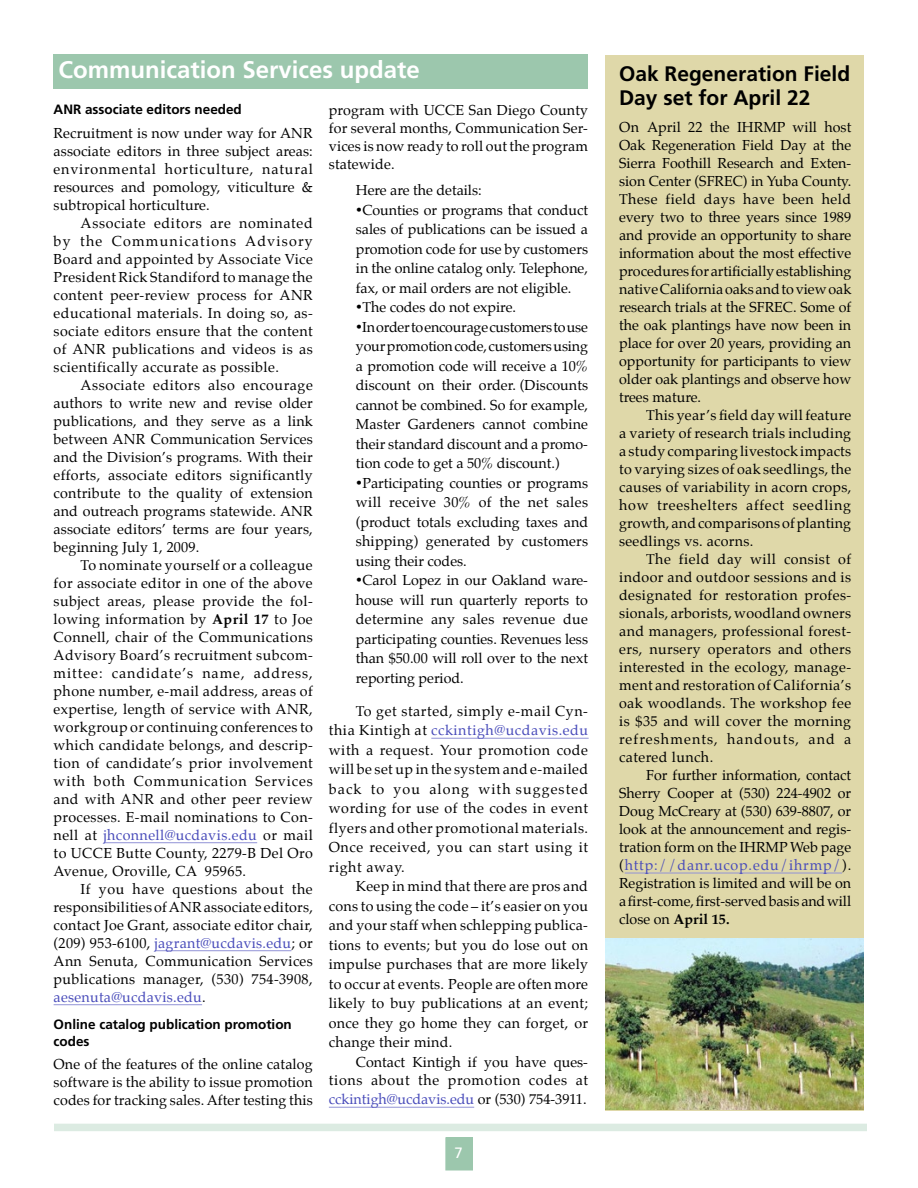
<style>
.page{position:relative;width:918px;height:1188px;background:#fff}
.page>*{position:absolute;margin:0;border:0;box-sizing:border-box;transform-origin:0 0}
.Hed16{font:700 24px "Frutiger";color:#fff}
.Hed14{font:700 21px/24px "Frutiger";color:#000}
.t1{font:15px "Frutiger";color:#fff}
.BodyTXT2{font:14.25px/18px "Palatino";letter-spacing:.02em;color:#000;text-align:justify}
.BodyTXT1{font:14.25px/18px "Palatino";color:#000;text-align:justify}
.BodyTXT2-2{font:14.25px/18px "Palatino";letter-spacing:.04em;color:#000;text-align:right}
.BodyTXT2-3{font:14.25px "Palatino";color:#484bba}
.BodyTXT2-4{font:14.25px "Palatino";color:#000}
.subhed{font:700 13.5px/16.5px "Frutiger";color:#000}
.s1{color:#484bba}
.s2{font-weight:700}
.s3{color:#000}
</style>
<div class="page">
<div style="left:446px;top:1138px;width:26px;height:32px;background:#9cc7ad"></div>
<div style="left:446px;top:1137px;width:27px;height:33px;border:1px solid #9cc7ad"></div>
<div style="left:54px;top:1124px;width:813px;height:7px;background:#dcebe2"></div>
<hr style="left:103px;top:842px;width:154px;height:1px;background:#9193d6">
<hr style="left:155px;top:950px;width:136px;height:1px;background:#9193d6">
<hr style="left:54px;top:1004px;width:148px;height:1px;background:#9193d6">
<hr style="left:431px;top:738px;width:158px;height:1px;background:#9193d6">
<hr style="left:329px;top:1107px;width:145px;height:1px;background:#9193d6">
<div style="left:53px;top:54px;width:535px;height:34px;background:#9cc7ad"></div>
<div style="left:605px;top:56px;width:258px;height:1055px;background:#dfd8a9"></div>
<hr style="left:625px;top:873px;width:217px;height:1px;background:#9193d6">
<img style="left:605px;top:938px;width:258px;height:171px">
<p class="Hed16" style="left:59px;top:56px;width:363px">Communication Services update</p>
<p class="Hed14" style="left:619px;top:62px;width:233px">Oak Regeneration Field<br>Day set for April 22</p>
<p class="BodyTXT1" style="left:619px;top:118px;width:234px">On April 22 the IHRMP will host Oak Regeneration Field Day at the Sierra Foothill Research and Exten&shy;sion Center (SFREC) in Yuba County.<br>These field days have been held every two to three years since 1989 and provide an opportunity to share information about the most effective procedures for artificially establishing native California oaks and to view oak research trials at the SFREC. Some of the oak plantings have now been in place for over 20 years, providing an opportunity for participants to view older oak plantings and observe how trees mature.</p>
<p class="BodyTXT2" style="left:619px;top:406px;width:234px;text-indent:27px">This year’s field day will feature a variety of research trials including a study comparing livestock impacts to varying sizes of oak seedlings, the causes of variability in acorn crops, how treeshelters affect seedling growth, and comparisons of planting seedlings vs. acorns.</p>
<p class="BodyTXT2" style="left:619px;top:550px;width:234px;text-indent:27px">The field day will consist of indoor and outdoor sessions and is designated for restoration profes&shy;sionals, arborists, woodland owners and managers, professional forest&shy;ers, nursery operators and others interested in the ecology, manage&shy;ment and restoration of California’s oak woodlands. The workshop fee is $35 and will cover the morning refreshments, handouts, and a catered lunch.</p>
<p class="BodyTXT2" style="left:619px;top:766px;width:234px;text-indent:27px">For further information, contact Sherry Cooper at (530) 224-4902 or Doug McCreary at (530) 639-8807, or look at the announcement and regis&shy;tration form on the IHRMP Web page (<span class="s1">http://danr.ucop.edu/ihrmp/</span>).<br>Registration is limited and will be on a first-come, first-served basis and will close on <span class="s2">April 15.</span></p>
<p class="BodyTXT1" style="left:329px;top:101px;width:261px">program with UCCE San Diego County for several months, Communication Ser&shy;vices is now ready to roll out the program statewide.</p>
<p class="BodyTXT2-4" style="left:356px;top:179px;width:127px">Here are the details:</p>
<p class="BodyTXT1" style="left:356px;top:200px;width:234px;line-height:19.5px">•Counties or programs that conduct sales of publications can be issued a promotion code for use by customers in the online catalog only. Telephone, fax, or mail orders are not eligible.</p>
<p class="BodyTXT1" style="left:356px;top:298px;width:162px">•The codes do not expire.</p>
<p class="BodyTXT1" style="left:356px;top:317px;width:234px;line-height:19.5px">•In order to encourage customers to use your promotion code, customers using a promotion code will receive a 10% discount on their order. (Discounts cannot be combined. So for example, Master Gardeners cannot combine their standard discount and a promo&shy;tion code to get a 50% discount.)</p>
<p class="BodyTXT1" style="left:356px;top:473px;width:234px;line-height:19.5px">•Participating counties or programs will receive 30% of the net sales (product totals excluding taxes and shipping) generated by customers using their codes.</p>
<p class="BodyTXT1" style="left:356px;top:571px;width:234px;line-height:19.5px">•Carol Lopez in our Oakland ware&shy;house will run quarterly reports to determine any sales revenue due participating counties. Revenues less than $50.00 will roll over to the next reporting period.</p>
<p class="BodyTXT2" style="left:329px;top:701px;width:261px;line-height:19.5px;text-indent:27px">To get started, simply e-mail Cyn&shy;thia Kintigh at <span class="s1">cckintigh@ucdavis.edu </span>with a request. Your promotion code will be set up in the system and e-mailed back to you along with suggested wording for use of the codes in event flyers and other promotional materials.<br>Once received, you can start using it right away.</p>
<p class="BodyTXT2" style="left:329px;top:877px;width:261px;line-height:19.5px;text-indent:27px">Keep in mind that there are pros and cons to using the code – it’s easier on you and your staff when schlepping publica&shy;tions to events; but you do lose out on impulse purchases that are more likely to occur at events. People are often more likely to buy publications at an event; once they go home they can forget, or change their mind.</p>
<p class="BodyTXT2-2" style="left:329px;top:1053px;width:261px">Contact Kintigh if you have ques&shy;tions about the promotion codes at</p>
<p class="BodyTXT2-3" style="left:329px;top:1088px;width:259px">cckintigh@ucdavis.edu <span class="s3">or (530) 754-3911.</span></p>
<p class="subhed" style="left:54px;top:101px;width:190px">ANR associate editors needed</p>
<p class="BodyTXT1" style="left:54px;top:124px;width:261px">Recruitment is now under way for ANR associate editors in three subject areas: environmental horticulture, natural resources and pomology, viticulture &amp; subtropical horticulture.</p>
<p class="BodyTXT2" style="left:54px;top:214px;width:261px;text-indent:27px">Associate editors are nominated by the Communications Advisory Board and appointed by Associate Vice President Rick Standiford to manage the content peer-review process for ANR educational materials. In doing so, as&shy;sociate editors ensure that the content of ANR publications and videos is as scientifically accurate as possible.</p>
<p class="BodyTXT2" style="left:54px;top:376px;width:261px;text-indent:27px">Associate editors also encourage authors to write new and revise older publications, and they serve as a link between ANR Communication Services and the Division’s programs. With their efforts, associate editors significantly contribute to the quality of extension and outreach programs statewide. ANR associate editors’ terms are four years, beginning July 1, 2009.</p>
<p class="BodyTXT2" style="left:54px;top:556px;width:261px;text-indent:27px">To nominate yourself or a colleague for associate editor in one of the above subject areas, please provide the fol&shy;lowing information by <span class="s2">April 17</span> to Joe Connell, chair of the Communications Advisory Board’s recruitment subcom&shy;mittee: candidate’s name, address, phone number, e-mail address, areas of expertise, length of service with ANR, workgroup or continuing conferences to which candidate belongs, and descrip&shy;tion of candidate’s prior involvement with both Communication Services and with ANR and other peer review processes. E-mail nominations to Con&shy;nell at <span class="s1">jhconnell@ucdavis.edu</span> or mail to UCCE Butte County, 2279-B Del Oro Avenue, Oroville, CA 95965.</p>
<p class="BodyTXT2" style="left:54px;top:880px;width:261px;text-indent:27px">If you have questions about the responsibilities of ANR associate editors, contact Joe Grant, associate editor chair, (209) 953-6100, <span class="s1">jagrant@ucdavis.edu</span>; or Ann Senuta, Communication Services publications manager, (530) 754-3908, <span class="s1">aesenuta@ucdavis.edu</span>.</p>
<p class="subhed" style="left:54px;top:1016px;width:240px">Online catalog publication promotion codes</p>
<p class="BodyTXT1" style="left:54px;top:1055px;width:261px">One of the features of the online catalog software is the ability to issue promotion codes for tracking sales. After testing this</p>
<p class="t1" style="left:454px;top:1144px;width:10px">7</p>
</div>
